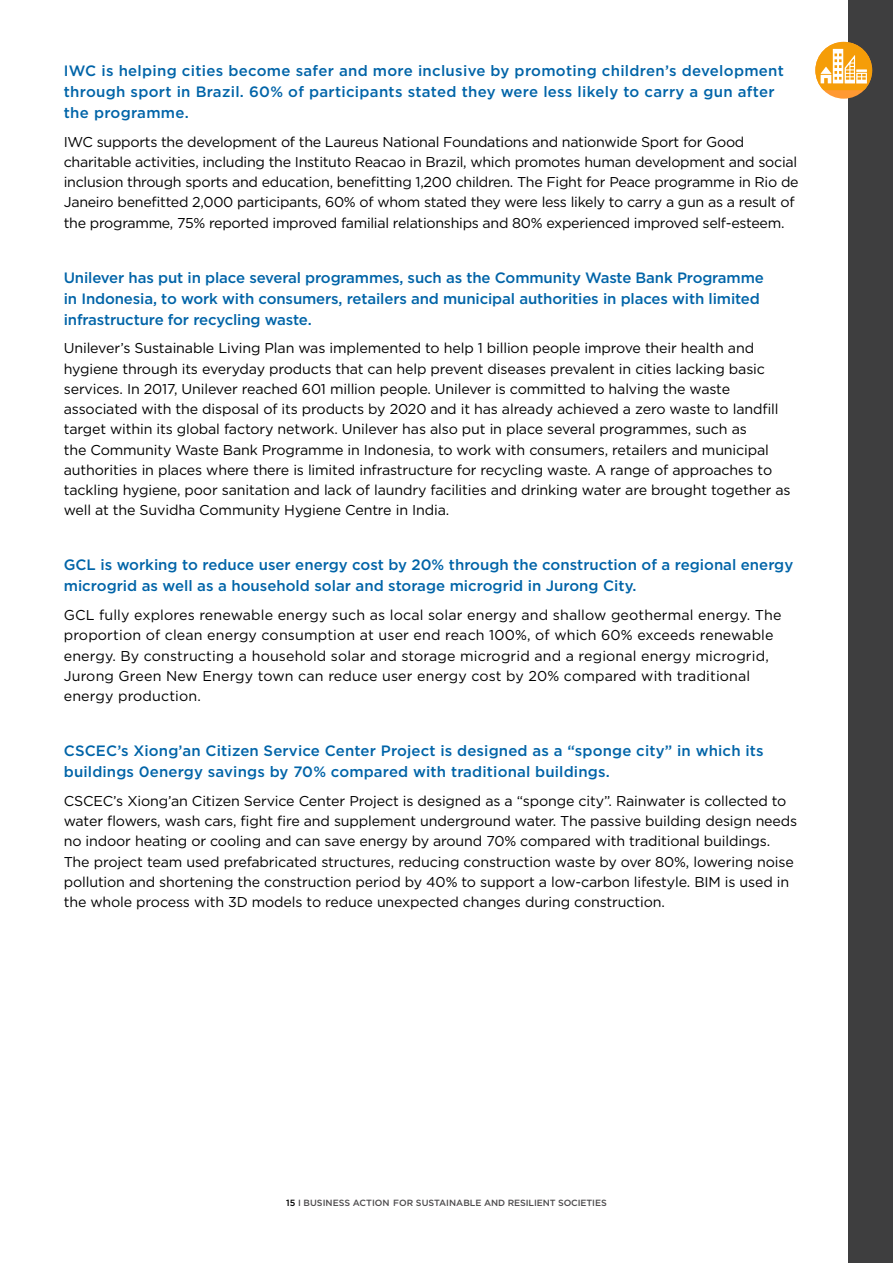
<style>
.page{position:relative;width:893px;height:1263px;background:#fff}
.page>*{position:absolute;margin:0;border:0;box-sizing:border-box;transform-origin:0 0}
.t1{font:500 15px/21px "Gotham";color:#0064a8}
.t2{font:500 15px/21px "Gotham";letter-spacing:.02em;color:#0064a8}
.t3{font:14.25px/20.2px "Gotham";letter-spacing:-.01em;color:#000}
.t4{font:14.25px/20.2px "Gotham";letter-spacing:.01em;color:#000}
.t5{font:500 9px "Gotham";letter-spacing:-.01em;color:#4d4b4d}
.s1{color:#000}
</style>
<div class="page">
<div style="left:848px;top:0;width:45px;height:1263px;background:#3e3e3f"></div>
<div style="left:815px;top:42px;width:57px;height:57px;background:#f93;border-radius:50%"></div>
<svg style="left:815px;top:42px;width:57px;height:48px"></svg>
<p class="t2" style="left:64px;top:60px;width:722px">IWC is helping cities become safer and more inclusive by promoting children’s development through sport in Brazil. 60% of participants stated they were less likely to carry a gun after the programme.</p>
<p class="t3" style="left:64px;top:131px;width:736px">IWC supports the development of the Laureus National Foundations and nationwide Sport for Good charitable activities, including the Instituto Reacao in Brazil, which promotes human development and social inclusion through sports and education, benefitting 1,200 children. The Fight for Peace programme in Rio de Janeiro benefitted 2,000 participants, 60% of whom stated they were less likely to carry a gun as a result of the programme, 75% reported improved familial relationships and 80% experienced improved self-esteem.</p>
<p class="t1" style="left:64px;top:267px;width:702px">Unilever has put in place several programmes, such as the Community Waste Bank Programme in Indonesia, to work with consumers, retailers and municipal authorities in places with limited infrastructure for recycling waste.</p>
<p class="t3" style="left:64px;top:338px;width:728px">Unilever’s Sustainable Living Plan was implemented to help 1 billion people improve their health and hygiene through its everyday products that can help prevent diseases prevalent in cities lacking basic services. In 2017, Unilever reached 601 million people. Unilever is committed to halving the waste associated with the disposal of its products by 2020 and it has already achieved a zero waste to landfill target within its global factory network. Unilever has also put in place several programmes, such as<br>the Community Waste Bank Programme in Indonesia, to work with consumers, retailers and municipal authorities in places where there is limited infrastructure for recycling waste. A range of approaches to tackling hygiene, poor sanitation and lack of laundry facilities and drinking water are brought together as well at the Suvidha Community Hygiene Centre in India.</p>
<p class="t1" style="left:64px;top:554px;width:731px">GCL is working to reduce user energy cost by 20% through the construction of a regional energy microgrid as well as a household solar and storage microgrid in Jurong City.</p>
<p class="t4" style="left:64px;top:605px;width:719px">GCL fully explores renewable energy such as local solar energy and shallow geothermal energy. The proportion of clean energy consumption at user end reach 100%, of which 60% exceeds renewable energy. By constructing a household solar and storage microgrid and a regional energy microgrid, Jurong Green New Energy town can reduce user energy cost by 20% compared with traditional energy production.</p>
<p class="t1" style="left:64px;top:740px;width:701px">CSCEC’s Xiong’an Citizen Service Center Project is designed as a “sponge city” in which its buildings 0energy savings by 70% compared with traditional buildings.</p>
<p class="t3" style="left:64px;top:790px;width:735px">CSCEC’s Xiong’an Citizen Service Center Project is designed as a “sponge city”. Rainwater is collected to water flowers, wash cars, fight fire and supplement underground water. The passive building design needs no indoor heating or cooling and can save energy by around 70% compared with traditional buildings.<br>The project team used prefabricated structures, reducing construction waste by over 80%, lowering noise pollution and shortening the construction period by 40% to support a low-carbon lifestyle. BIM is used in the whole process with 3D models to reduce unexpected changes during construction.</p>
<p class="t5" style="left:286px;top:1197px;width:322px"><span class="s1">15</span> I BUSINESS ACTION FOR SUSTAINABLE AND RESILIENT SOCIETIES</p>
</div>
